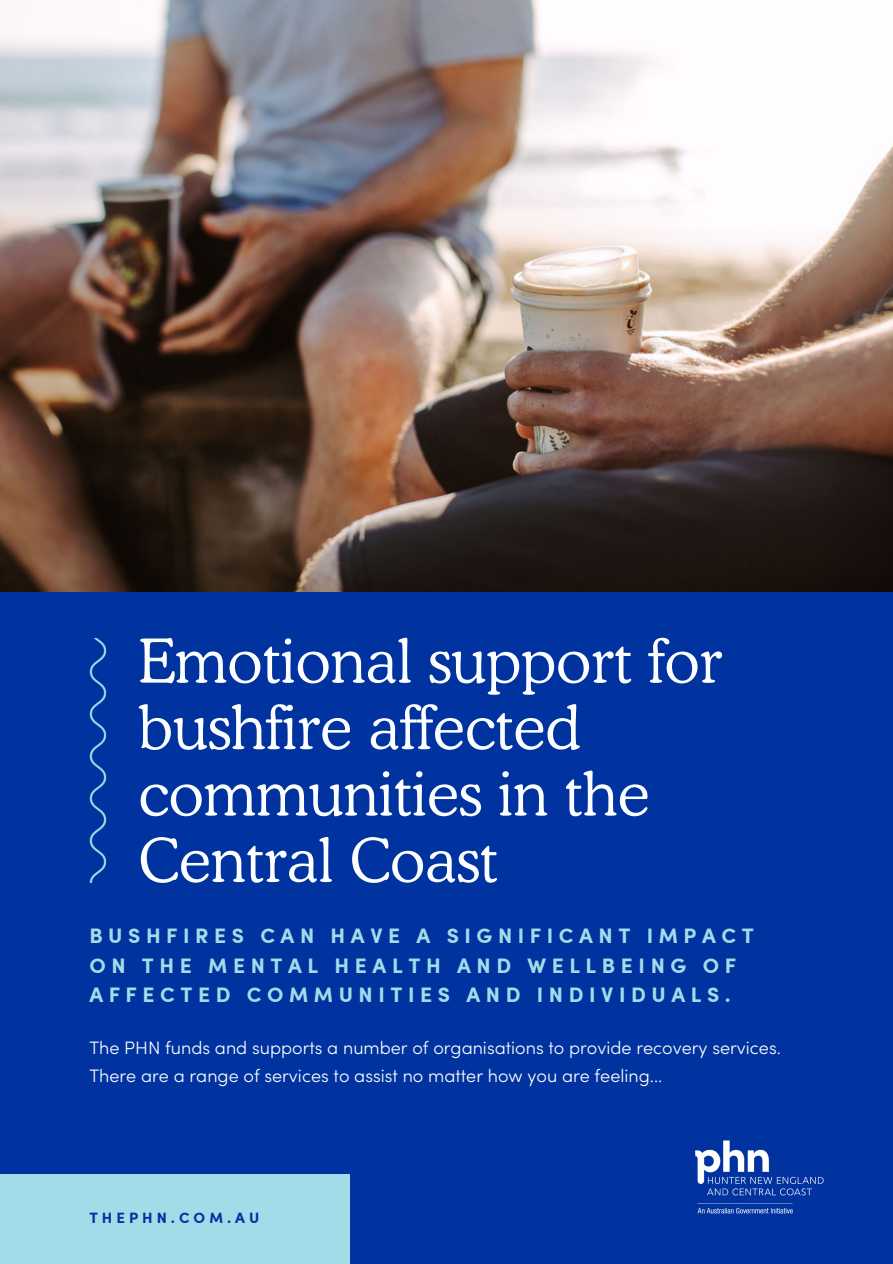
<style>
.page{position:relative;width:893px;height:1264px;background:#fff}
.page>*{position:absolute;margin:0;border:0;box-sizing:border-box;transform-origin:0 0}
.t1{font:300 60.45px/66.3px "Cooper Lt BTWXX";color:#fcfeff}
.t2{font:700 21px/29.2px "Sofia Pro";letter-spacing:.265em;color:#a4dbe8}
.t3{font:300 18px/28.2px "Sofia Pro";color:#fcfeff}
.t4{font:700 15px "Sofia Pro";letter-spacing:.265em;color:#0033a0}
</style>
<div class="page">
<div style="left:0;top:0;width:892px;height:1263px;background:#0033a0"></div>
<img style="left:89px;top:638px;width:17px;height:245px">
<div style="left:0;top:1174px;width:349px;height:89px;background:#a4dbe8"></div>
<img style="left:695px;top:1140px;width:129px;height:74px">
<img style="left:0;top:0;width:892px;height:591px">
<p class="t1" style="left:138px;top:627px;width:585px">Emotional support for bushfire affected communities in the<br>Central Coast</p>
<h1 class="t2" style="left:89px;top:920px;width:666px">BUSHFIRES CAN HAVE A SIGNIFICANT IMPACT<br>ON THE MENTAL HEALTH AND WELLBEING OF<br>AFFECTED COMMUNITIES AND INDIVIDUALS.</h1>
<h2 class="t3" style="left:89px;top:1035px;width:693px">The PHN funds and supports a number of organisations to provide recovery services.<br>There are a range of services to assist no matter how you are feeling...</h2>
<h3 class="t4" style="left:89px;top:1206px;width:171px">THEPHN.COM.AU</h3>
</div>
